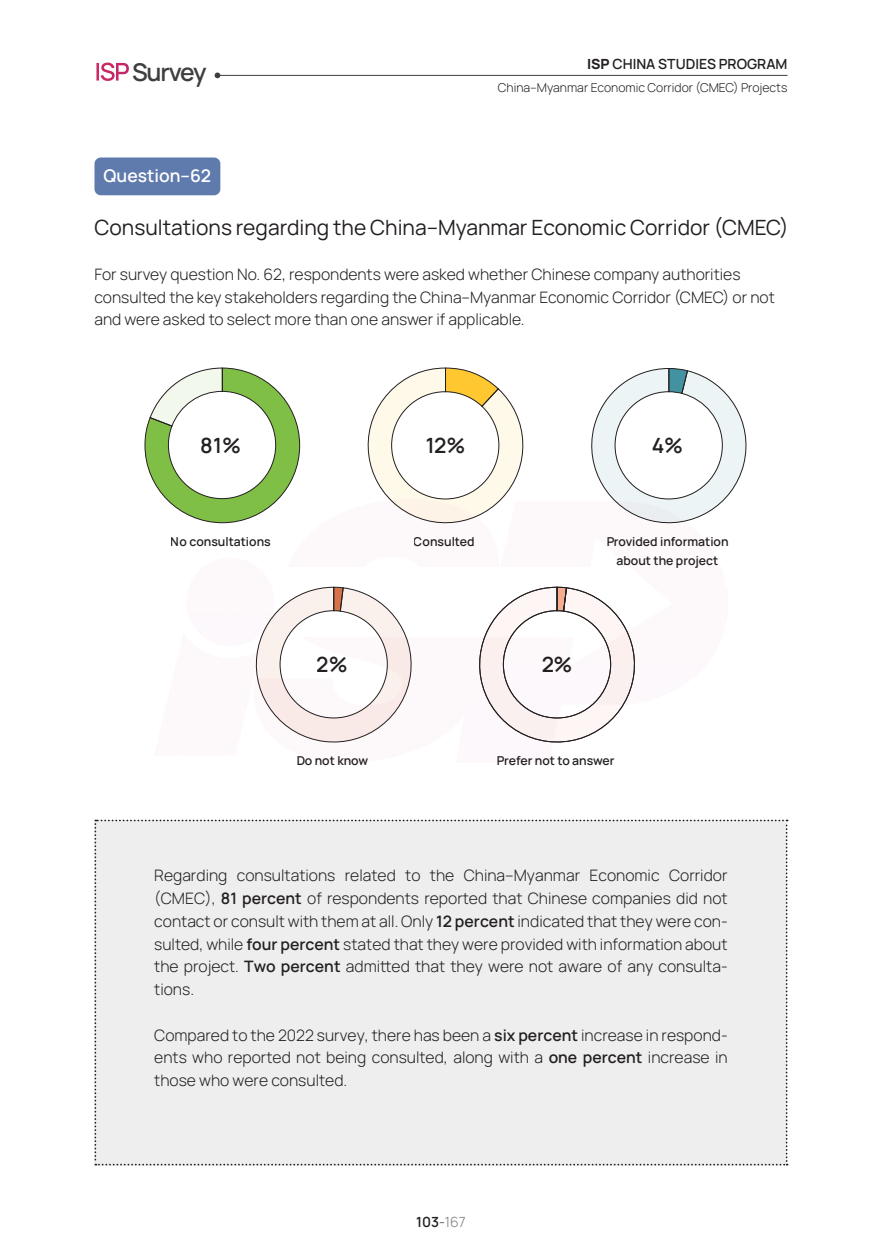
<style>
.page{position:relative;width:882px;height:1260px;background:#fff}
.page>*{position:absolute;margin:0;border:0;box-sizing:border-box;transform-origin:0 0}
.t1{font:600 24.5px "Manrope";letter-spacing:-.05em;color:#3e3e3f}
.t2{font:21px "Manrope";color:#231f20}
.t3{font:600 21px "Manrope";color:#231f20}
.t4{font:600 17.5px "Manrope";color:#fff}
.t5{font:300 15.75px/22.8px "Manrope";color:#231f20;text-align:justify}
.t6{font:600 14px "Manrope";color:#231f20}
.t7{font:600 12.25px/19.2px "Manrope";color:#231f20;text-align:center}
.t8{font:300 12.25px "Manrope";color:#231f20}
.s1{color:#fff}
.s2{font-weight:800}
.s3{font-weight:600}
.s4{color:#7b7d80}
.s5{font-weight:300;color:#7b7d80}
</style>
<div class="page">
<hr style="left:217px;top:75px;width:571px;height:1px;background:#3e3e3f">
<svg style="left:215px;top:73px;width:5px;height:5px"></svg>
<svg style="left:145px;top:368px;width:155px;height:155px"></svg>
<svg style="left:367px;top:368px;width:157px;height:156px"></svg>
<svg style="left:591px;top:368px;width:156px;height:156px"></svg>
<svg style="left:255px;top:587px;width:157px;height:156px"></svg>
<svg style="left:479px;top:587px;width:156px;height:156px"></svg>
<div style="left:94px;top:158px;width:126px;height:37px;background:#5f7aac;border-radius:6px"></div>
<div style="left:94px;top:820px;width:694px;height:346px;background:#eeeeef"></div>
<h1 class="t1" style="left:94px;top:52px;width:114px"><span class="s1">ISP</span> Survey</h1>
<p class="t6" style="left:587px;top:53px;width:202px"><span class="s2">ISP</span> CHINA STUDIES PROGRAM</p>
<p class="t8" style="left:498px;top:78px;width:291px">China–Myanmar Economic Corridor (CMEC) Projects</p>
<p class="t4" style="left:104px;top:161px;width:109px">Question–62</p>
<p class="t2" style="left:94px;top:212px;width:696px">Consultations regarding the China–Myanmar Economic Corridor (CMEC)</p>
<p class="t5" style="left:94px;top:262px;width:682px;text-align:left">For survey question No. 62, respondents were asked whether Chinese company authorities consulted the key stakeholders regarding the China–Myanmar Economic Corridor (CMEC) or not and were asked to select more than one answer if applicable.</p>
<h2 class="t3" style="left:201px;top:428px;width:42px">81%</h2>
<h2 class="t3" style="left:425px;top:428px;width:42px">12%</h2>
<h2 class="t3" style="left:652px;top:428px;width:33px">4%</h2>
<p class="t7" style="left:171px;top:531px;width:101px">No consultations</p>
<p class="t7" style="left:414px;top:531px;width:62px">Consulted</p>
<p class="t7" style="left:606px;top:531px;width:124px">Provided information about the project</p>
<h2 class="t3" style="left:317px;top:647px;width:33px">2%</h2>
<h2 class="t3" style="left:541px;top:647px;width:33px">2%</h2>
<p class="t7" style="left:296px;top:750px;width:73px">Do not know</p>
<p class="t7" style="left:497px;top:750px;width:120px">Prefer not to answer</p>
<p class="t5" style="left:154px;top:864px;width:575px">Regarding consultations related to the China–Myanmar Economic Corridor (CMEC), <span class="s3">81 percent</span> of respondents reported that Chinese companies did not contact or consult with them at all. Only <span class="s3">12 percent</span> indicated that they were con&shy;sulted, while <span class="s3">four percent</span> stated that they were provided with information about the project. <span class="s3">Two percent</span> admitted that they were not aware of any consulta&shy;tions.</p>
<p class="t5" style="left:154px;top:1023px;width:575px">Compared to the 2022 survey, there has been a <span class="s3">six percent</span> increase in respond&shy;ents who reported not being consulted, along with a <span class="s3">one percent</span> increase in those who were consulted.</p>
<p class="t6" style="left:416px;top:1210px;width:51px">103<span class="s4">-</span><span class="s5">167</span></p>
</div>
